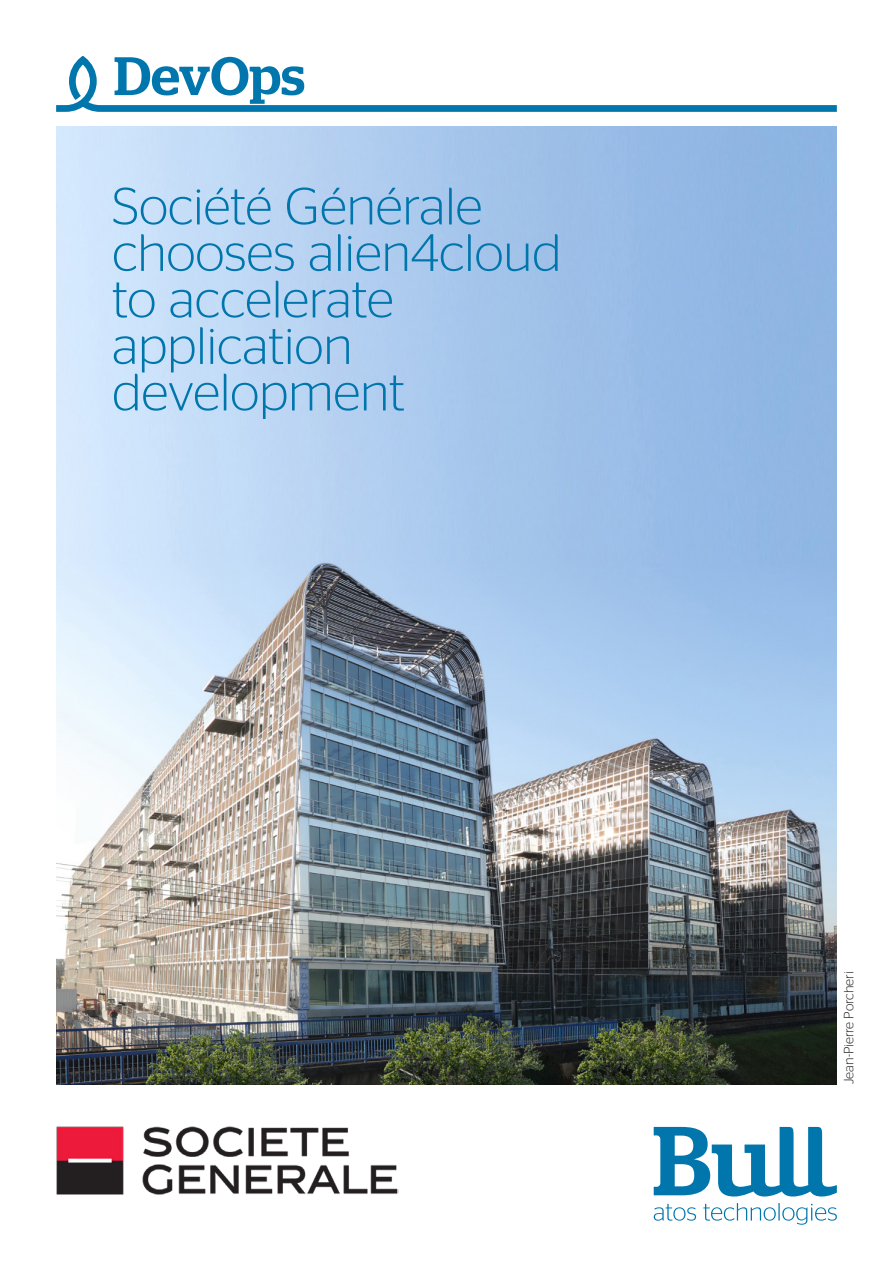
<style>
.page{position:relative;width:893px;height:1263px;background:#fff}
.page>*{position:absolute;margin:0;border:0;box-sizing:border-box;transform-origin:0 0}
.Style_p3{font:500 54px "Stag";color:#0076ad}
.t1{font:300 52.5px/46.5px "Stag Sans";color:#0076ad}
.ssl_sp11-14_noir{font:300 13.5px "Stag Sans";color:#231f20}
</style>
<div class="page">
<img style="left:56px;top:126px;width:781px;height:958px">
<img style="left:56px;top:1127px;width:342px;height:68px">
<svg style="left:56px;top:56px;width:781px;height:56px"></svg>
<svg style="left:654px;top:1127px;width:183px;height:69px"></svg>
<svg style="left:654px;top:1204px;width:42px;height:17px"></svg>
<svg style="left:703px;top:1203px;width:134px;height:22px"></svg>
<div style="left:113px;top:53px;width:619px;height:51px;background:#fff"></div>
<p class="Style_p3" style="left:114px;top:44px;width:192px">DevOps</p>
<p class="t1" style="left:112px;top:182px;width:451px">Société Générale chooses alien4cloud to accelerate application development</p>
<p class="ssl_sp11-14_noir" style="left:841px;top:1084px;width:114px;rotate:-90deg">Jean-Pierre Porcheri</p>
</div>
